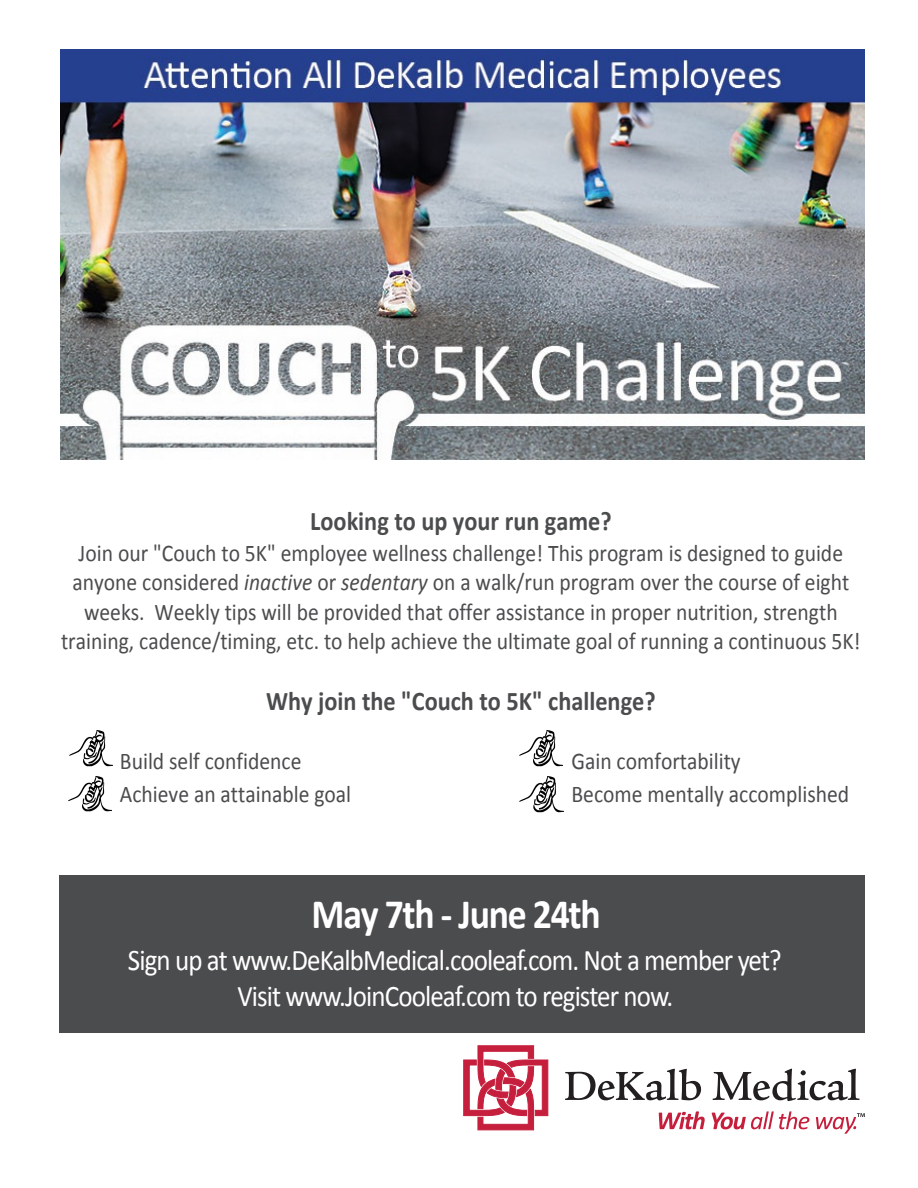
<style>
.page{position:relative;width:918px;height:1188px;background:#fff}
.page>*{position:absolute;margin:0;border:0;box-sizing:border-box;transform-origin:0 0}
.t1{font:700 42px "Calibri";letter-spacing:-.035em;color:#fff;scale:.9 1}
.t2{font:30px/36px "Calibri";letter-spacing:-.035em;color:#fff;text-align:center;scale:.9 1}
.t3{font:700 27px "Calibri";color:#4b4c4d;scale:.9 1}
.t4{font:24px/29.4px "Calibri";color:#4b4c4d;text-align:center;scale:.9 1}
.s1{font-style:italic}
</style>
<div class="page">
<svg style="left:659px;top:1111px;width:46px;height:18px"></svg>
<svg style="left:712px;top:1111px;width:97px;height:18px"></svg>
<svg style="left:463px;top:1045px;width:85px;height:85px"></svg>
<svg style="left:565px;top:1069px;width:136px;height:31px"></svg>
<svg style="left:713px;top:1069px;width:147px;height:32px"></svg>
<svg style="left:816px;top:1113px;width:49px;height:21px"></svg>
<div style="left:60px;top:875px;width:805px;height:157px;background:#4b4c4d"></div>
<img style="left:69px;top:730px;width:44px;height:37px">
<img style="left:519px;top:730px;width:44px;height:37px">
<img style="left:519px;top:776px;width:45px;height:37px">
<img style="left:68px;top:776px;width:44px;height:36px">
<img style="left:61px;top:50px;width:803px;height:410px">
<p class="t3" style="left:310px;top:504px;width:336px">Looking to up your run game?</p>
<p class="t4" style="left:61px;top:538px;width:890px">Join our "Couch to 5K" employee wellness challenge! This program is designed to guide anyone considered <span class="s1">inactive</span> or <span class="s1">sedentary</span> on a walk/run program over the course of eight weeks. Weekly tips will be provided that offer assistance in proper nutrition, strength training, cadence/timing, etc. to help achieve the ultimate goal of running a continuous 5K!</p>
<p class="t3" style="left:266px;top:684px;width:434px">Why join the "Couch to 5K" challenge?</p>
<p class="t4" style="left:120px;top:746px;width:203px">Build self confidence</p>
<p class="t4" style="left:571px;top:746px;width:190px">Gain comfortability</p>
<p class="t4" style="left:120px;top:780px;width:258px">Achieve an attainable goal</p>
<p class="t4" style="left:571px;top:780px;width:310px">Become mentally accomplished</p>
<p class="t1" style="left:312px;top:885px;width:323px">May 7th - June 24th</p>
<p class="t2" style="left:128px;top:941px;width:728px">Sign up at www.DeKalbMedical.cooleaf.com. Not a member yet?<br>Visit www.JoinCooleaf.com to register now.</p>
</div>
